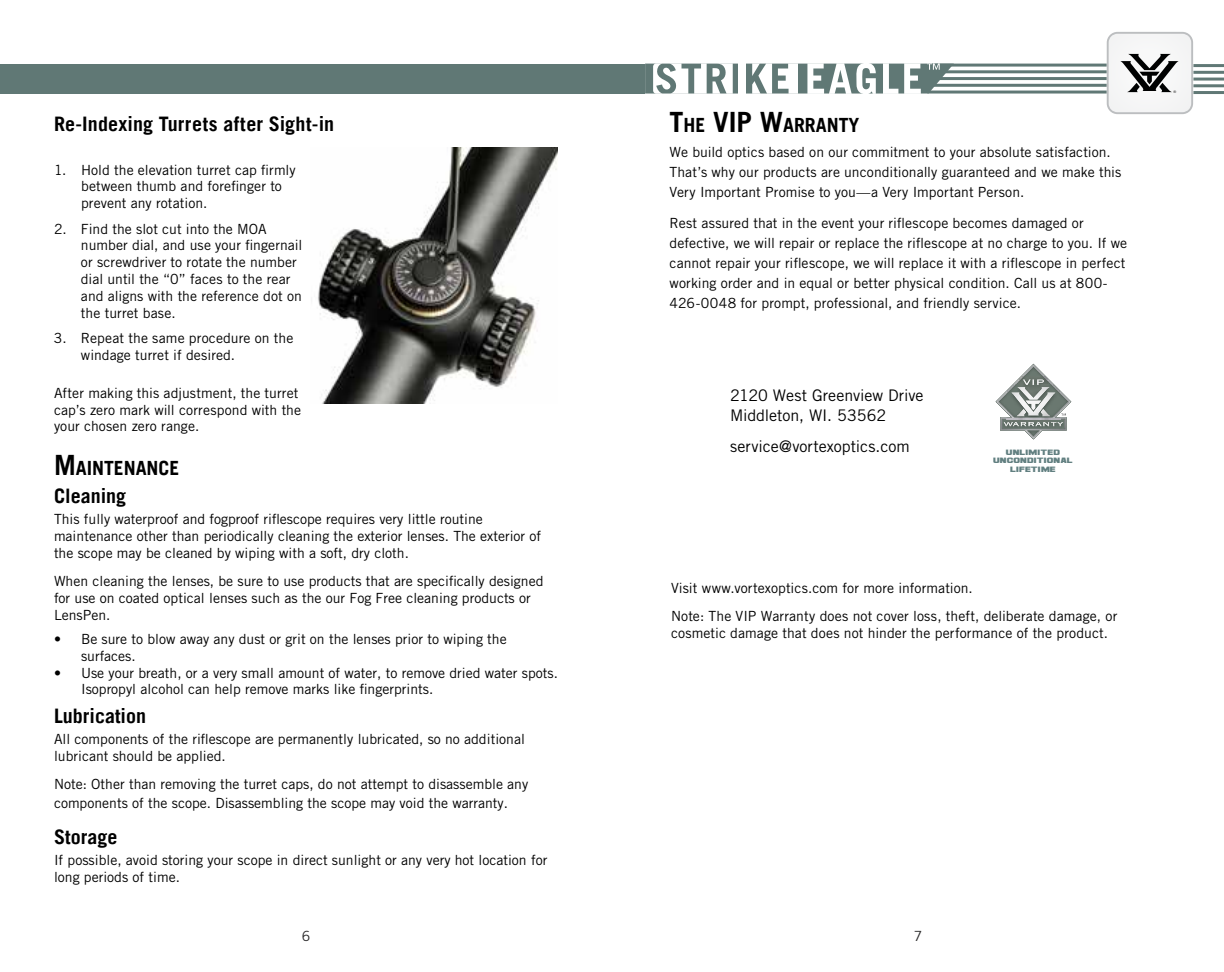
<style>
.page{position:relative;width:1224px;height:972px;background:#fff}
.page>*{position:absolute;margin:0;border:0;box-sizing:border-box;transform-origin:0 0}
.t1{font:700 20px "Trade Gothic LT";color:#000}
.t2{font:700 19.6px "Trade Gothic LT";color:#000}
.t3{font:16px/19.2px "Trade Gothic LT Std";color:#000}
.t4{font:14px/16.8px "Trade Gothic LT Std";color:#000}
.t5{font:14px "Trade Gothic LT Std";color:#292829}
.t6{font:6px/8.4px "Ash";letter-spacing:.03em;color:#628081;text-align:center}
.t7{font:3.4px "Trade Gothic LT Std";color:#292829}
.s1{font-size:28px}
</style>
<div class="page">
<div style="left:0;top:64px;width:645px;height:30px;background:#607875"></div>
<svg style="left:645px;top:32px;width:579px;height:82px"></svg>
<img style="left:318px;top:148px;width:240px;height:255px">
<svg style="left:996px;top:364px;width:75px;height:76px"></svg>
<h1 class="t1" style="left:54px;top:111px;width:282px">Re-Indexing Turrets after Sight-in</h1>
<p class="t4" style="left:81px;top:161px;width:216px;text-indent:-27px">1. Hold the elevation turret cap firmly between thumb and forefinger to prevent any rotation.</p>
<p class="t4" style="left:81px;top:220px;width:223px;text-indent:-27px">2. Find the slot cut into the MOA number dial, and use your fingernail or screwdriver to rotate the number dial until the “0” faces to the rear and aligns with the reference dot on the turret base.</p>
<p class="t4" style="left:81px;top:329px;width:214px;text-indent:-27px">3. Repeat the same procedure on the windage turret if desired.</p>
<p class="t4" style="left:54px;top:384px;width:249px">After making this adjustment, the turret cap’s zero mark will correspond with the your chosen zero range.</p>
<h2 class="t2" style="left:54px;top:456px;width:127px"><span class="s1">M</span>AINTENANCE</h2>
<h1 class="t1" style="left:54px;top:484px;width:74px">Cleaning</h1>
<p class="t4" style="left:54px;top:511px;width:489px">This fully waterproof and fogproof riflescope requires very little routine maintenance other than periodically cleaning the exterior lenses. The exterior of the scope may be cleaned by wiping with a soft, dry cloth.</p>
<p class="t4" style="left:54px;top:573px;width:491px">When cleaning the lenses, be sure to use products that are specifically designed for use on coated optical lenses such as the our Fog Free cleaning products or<br>LensPen.</p>
<p class="t4" style="left:81px;top:630px;width:427px;text-indent:-27px">• Be sure to blow away any dust or grit on the lenses prior to wiping the surfaces.</p>
<p class="t4" style="left:81px;top:664px;width:478px;text-indent:-27px">• Use your breath, or a very small amount of water, to remove dried water spots.<br>Isopropyl alcohol can help remove marks like fingerprints.</p>
<h1 class="t1" style="left:54px;top:703px;width:94px">Lubrication</h1>
<p class="t4" style="left:54px;top:730px;width:472px">All components of the riflescope are permanently lubricated, so no additional lubricant should be applied.</p>
<p class="t4" style="left:54px;top:774px;width:476px;line-height:19.2px">Note: Other than removing the turret caps, do not attempt to disassemble any components of the scope. Disassembling the scope may void the warranty.</p>
<h1 class="t1" style="left:54px;top:824px;width:65px">Storage</h1>
<p class="t4" style="left:54px;top:851px;width:495px">If possible, avoid storing your scope in direct sunlight or any very hot location for long periods of time.</p>
<h2 class="t2" style="left:670px;top:113px;width:126px"><span class="s1">T</span>HE <span class="s1">VIP W</span>ARRA</h2>
<h2 class="t2" style="left:827px;top:113px;width:34px">NTY</h2>
<p class="t4" style="left:670px;top:142px;width:453px;line-height:20px">We build optics based on our commitment to your absolute satisfaction.<br>That’s why our products are unconditionally guaranteed and we make this<br>Very Important Promise to you—a Very Important Person.</p>
<p class="t4" style="left:670px;top:213px;width:459px;line-height:20px">Rest assured that in the event your riflescope becomes damaged or defective, we will repair or replace the riflescope at no charge to you. If we cannot repair your riflescope, we will replace it with a riflescope in perfect working order and in equal or better physical condition. Call us at 800- 426-0048 for prompt, professional, and friendly service.</p>
<p class="t3" style="left:730px;top:386px;width:195px">2120 West Greenview Drive<br>Middleton, WI. 53562</p>
<p class="t3" style="left:730px;top:436px;width:181px">service@vortexoptics.com</p>
<p class="t6" style="left:993px;top:448px;width:81px">UNLIMITED<br>UNCONDITIONAL<br>LIFETIME</p>
<p class="t4" style="left:671px;top:574px;width:448px;line-height:28.4px">Visit www.vortexoptics.com for more information.<br>Note: The VIP Warranty does not cover loss, theft, deliberate damage, or</p>
<p class="t4" style="left:671px;top:625px;width:438px">cosmetic damage that does not hinder the performance of the product.</p>
<p class="t5" style="left:302px;top:927px;width:10px">6</p>
<p class="t5" style="left:914px;top:927px;width:10px">7</p>
<p class="t7" style="left:1173px;top:89px;width:4px">®</p>
</div>
